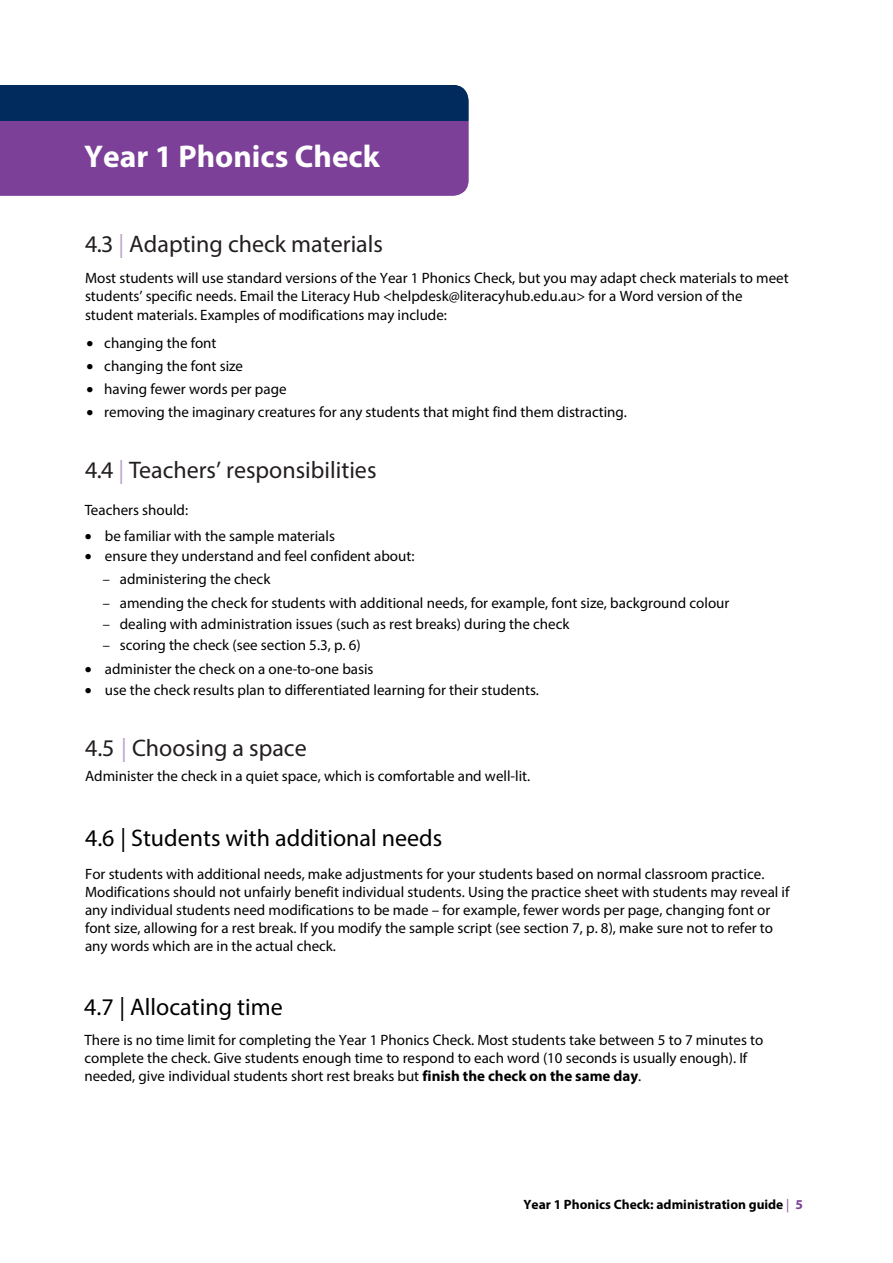
<style>
.page{position:relative;width:893px;height:1263px;background:#fff}
.page>*{position:absolute;margin:0;border:0;box-sizing:border-box;transform-origin:0 0}
.t1{font:700 31.5px "Myriad Pro";color:#fff}
.t2{font:24px "Myriad Pro";color:#231f20}
.t3{font:24px "Myriad Pro";color:#000}
.t4{font:15px/18px "Myriad Pro";color:#000}
.t5{font:700 13.5px "Myriad Pro";color:#000}
.s1{color:#bda4ce}
.s2{font-family:"Courier Std"}
.s3{font-weight:700}
.s4{font-weight:400;color:#8551a0}
.s5{color:#7c4099}
</style>
<div class="page">
<svg style="left:0;top:85px;width:468px;height:111px;background:#533985"></svg>
<p class="t1" style="left:84px;top:138px;width:297px">Year 1 Phonics Check</p>
<h2 class="t2" style="left:85px;top:230px;width:299px">4.3 <span class="s1">|</span> Adapting check materials</h2>
<p class="t4" style="left:85px;top:268px;width:705px;line-height:18.9px">Most students will use standard versions of the Year 1 Phonics Check, but you may adapt check materials to meet students’ specific needs. Email the Literacy Hub &lt;helpdesk@literacyhub.edu.au&gt; for a Word version of the student materials. Examples of modifications may include:</p>
<p class="t4" style="left:86px;top:334px;width:132px">• changing the font</p>
<p class="t4" style="left:86px;top:357px;width:158px">• changing the font size</p>
<p class="t4" style="left:86px;top:380px;width:202px">• having fewer words per page</p>
<p class="t4" style="left:86px;top:403px;width:542px">• removing the imaginary creatures for any students that might find them distracting.</p>
<h2 class="t2" style="left:85px;top:455px;width:293px">4.4 <span class="s1">|</span> Teachers’ responsibilities</h2>
<p class="t4" style="left:85px;top:501px;width:105px">Teachers should:</p>
<p class="t4" style="left:85px;top:527px;width:252px">• be familiar with the sample materials</p>
<p class="t4" style="left:85px;top:547px;width:331px">• ensure they understand and feel confident about:</p>
<p class="t4" style="left:102px;top:570px;width:170px"><span class="s2">–</span> administering the check</p>
<p class="t4" style="left:102px;top:594px;width:629px"><span class="s2">–</span> amending the check for students with additional needs, for example, font size, background colour</p>
<p class="t4" style="left:102px;top:615px;width:469px"><span class="s2">–</span> dealing with administration issues (such as rest breaks) during the check</p>
<p class="t4" style="left:102px;top:636px;width:260px"><span class="s2">–</span> scoring the check (see section 5.3, p. 6)</p>
<p class="t4" style="left:85px;top:660px;width:290px">• administer the check on a one-to-one basis</p>
<p class="t4" style="left:85px;top:680px;width:456px">• use the check results plan to differentiated learning for their students.</p>
<h2 class="t2" style="left:85px;top:734px;width:223px">4.5 <span class="s1">|</span> Choosing a space</h2>
<p class="t4" style="left:85px;top:767px;width:447px">Administer the check in a quiet space, which is comfortable and well-lit.</p>
<h2 class="t3" style="left:85px;top:824px;width:359px">4.6 | Students with additional needs</h2>
<p class="t4" style="left:85px;top:865px;width:706px">For students with additional needs, make adjustments for your students based on normal classroom practice.<br>Modifications should not unfairly benefit individual students. Using the practice sheet with students may reveal if any individual students need modifications to be made – for example, fewer words per page, changing font or font size, allowing for a rest break. If you modify the sample script (see section 7, p. 8), make sure not to refer to any words which are in the actual check.</p>
<h2 class="t3" style="left:84px;top:993px;width:200px">4.7 | Allocating time</h2>
<p class="t4" style="left:84px;top:1030px;width:680px">There is no time limit for completing the Year 1 Phonics Check. Most students take between 5 to 7 minutes to complete the check. Give students enough time to respond to each word (10 seconds is usually enough). If needed, give individual students short rest breaks but <span class="s3">finish the check on the same day</span>.</p>
<p class="t5" style="left:523px;top:1196px;width:281px">Year 1 Phonics Check: administration guide <span class="s4">|</span> <span class="s5">5</span></p>
</div>
